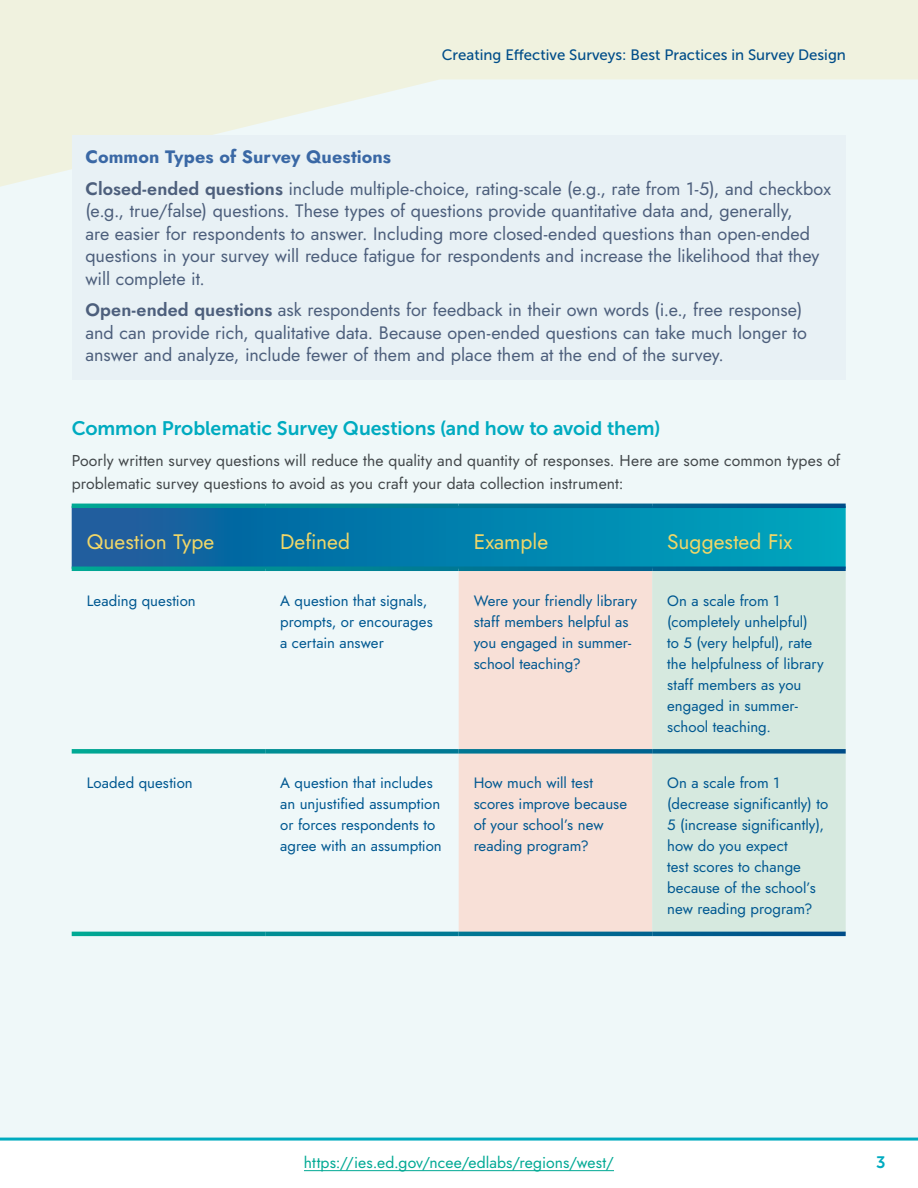
<style>
.page{position:relative;width:918px;height:1188px;background:#fff}
.page>*{position:absolute;margin:0;border:0;box-sizing:border-box;transform-origin:0 0}
.t1{font:21px "Jost";color:#f1d768}
.t2{font:19.5px "Museo Sans 700";letter-spacing:-.005em;color:#00abc0}
.t3{font:18px/22.5px "Jost";color:#4d5f7c}
.t4{font:700 18px "Jost";letter-spacing:.005em;color:#3a68a5}
.t5{font:16.5px "Museo Sans 700";color:#00abc0}
.t6{font:15.75px/22.5px "Jost";letter-spacing:.005em;color:#42474a}
.t7{font:15.75px "Jost";letter-spacing:.005em;color:#00a994}
.t8{font:15px/21px "Jost";color:#005891}
.t9{font:15px "Museo Sans 500";color:#004d89}
.s1{font-weight:600}
</style>
<div class="page">
<div style="left:0;top:0;width:918px;height:1139px;background:#eff8f9"></div>
<hr style="left:304px;top:1170px;width:310px;height:1px;background:#00a994">
<hr style="left:0;top:1138px;width:918px;height:3px;background:#00abbf">
<svg style="left:0;top:0;width:918px;height:187px;fill:#f0f2df"></svg>
<div style="left:72px;top:135px;width:774px;height:46px;background:#e8f1f5"></div>
<div style="left:72px;top:166px;width:774px;height:136px;background:#e8f1f5"></div>
<div style="left:72px;top:288px;width:774px;height:91px;background:#e8f1f5"></div>
<svg style="left:72px;top:508px;width:774px;height:59px;background:#057fac"></svg>
<div style="left:459px;top:571px;width:193px;height:361px;background:#f8e0d7"></div>
<div style="left:652px;top:571px;width:194px;height:361px;background:#d6e9df"></div>
<svg style="left:72px;top:749px;width:193px;height:5px"></svg>
<div style="left:265px;top:749px;width:194px;height:5px;background:#008494"></div>
<div style="left:459px;top:749px;width:193px;height:5px;background:#006d92"></div>
<div style="left:652px;top:749px;width:194px;height:5px;background:#00578b"></div>
<svg style="left:72px;top:932px;width:193px;height:4px"></svg>
<hr style="left:265px;top:932px;width:194px;height:4px;background:#008494">
<hr style="left:459px;top:932px;width:193px;height:4px;background:#006d92">
<hr style="left:652px;top:932px;width:194px;height:4px;background:#00578b">
<svg style="left:72px;top:504px;width:193px;height:4px"></svg>
<hr style="left:265px;top:504px;width:194px;height:4px;background:#008494">
<hr style="left:459px;top:504px;width:193px;height:4px;background:#006d92">
<hr style="left:652px;top:504px;width:194px;height:4px;background:#00578b">
<svg style="left:72px;top:567px;width:193px;height:4px"></svg>
<hr style="left:265px;top:567px;width:194px;height:4px;background:#008494">
<hr style="left:459px;top:567px;width:193px;height:4px;background:#006d92">
<hr style="left:652px;top:567px;width:194px;height:4px;background:#00578b">
<p class="t9" style="left:442px;top:46px;width:406px">Creating Effective Surveys: Best Practices in Survey Design</p>
<h4 class="t4" style="left:86px;top:145px;width:307px">Common Types of Survey Questions</h4>
<p class="t3" style="left:85px;top:177px;width:747px"><span class="s1">Closed-ended questions</span> include multiple-choice, rating-scale (e.g., rate from 1-5), and checkbox (e.g., true/false) questions. These types of questions provide quantitative data and, generally,<br>are easier for respondents to answer. Including more closed-ended questions than open-ended questions in your survey will reduce fatigue for respondents and increase the likelihood that they will complete it.</p>
<p class="t3" style="left:85px;top:299px;width:723px"><span class="s1">Open-ended questions</span> ask respondents for feedback in their own words (i.e., free response) and can provide rich, qualitative data. Because open-ended questions can take much longer to answer and analyze, include fewer of them and place them at the end of the survey.</p>
<h3 class="t2" style="left:72px;top:417px;width:590px">Common Problematic Survey Questions (and how to avoid them)</h3>
<p class="t6" style="left:72px;top:449px;width:770px">Poorly written survey questions will reduce the quality and quantity of responses. Here are some common types of problematic survey questions to avoid as you craft your data collection instrument:</p>
<p class="t1" style="left:87px;top:528px;width:129px">Question Type</p>
<p class="t1" style="left:280px;top:528px;width:72px">Defined</p>
<p class="t1" style="left:474px;top:528px;width:76px">Example</p>
<p class="t1" style="left:667px;top:528px;width:127px">Suggested Fix</p>
<p class="t8" style="left:87px;top:590px;width:111px">Leading question</p>
<p class="t8" style="left:280px;top:590px;width:154px">A question that signals, prompts, or encourages a certain answer</p>
<p class="t8" style="left:474px;top:590px;width:165px">Were your friendly library staff members helpful as you engaged in summer&shy;school teaching?</p>
<p class="t8" style="left:667px;top:590px;width:158px">On a scale from 1 (completely unhelpful)<br>to 5 (very helpful), rate the helpfulness of library staff members as you engaged in summer&shy;school teaching.</p>
<p class="t8" style="left:87px;top:773px;width:108px">Loaded question</p>
<p class="t8" style="left:280px;top:773px;width:163px">A question that includes an unjustified assumption or forces respondents to agree with an assumption</p>
<p class="t8" style="left:474px;top:773px;width:155px">How much will test scores improve because of your school’s new reading program?</p>
<p class="t8" style="left:667px;top:773px;width:163px">On a scale from 1 (decrease significantly) to<br>5 (increase significantly), how do you expect<br>test scores to change because of the school’s new reading program?</p>
<p class="t7" style="left:304px;top:1151px;width:312px">https://ies.ed.gov/ncee/edlabs/regions/west/</p>
<p class="t5" style="left:876px;top:1154px;width:11px">3</p>
</div>
